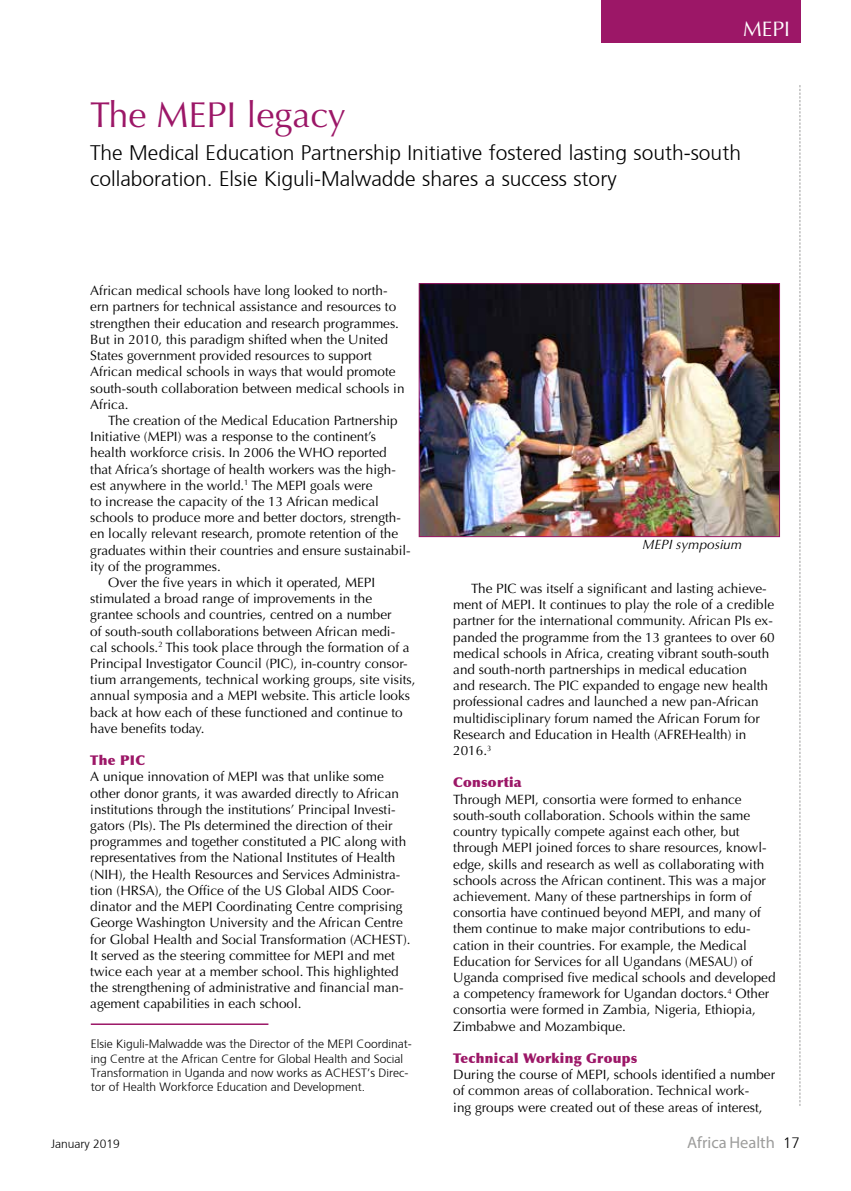
<style>
.page{position:relative;width:851px;height:1191px;background:#fff}
.page>*{position:absolute;margin:0;border:0;box-sizing:border-box;transform-origin:0 0}
.t1{font:36px "Optima";color:#9c1767}
.t2{font:300 21px/25.2px "Frutiger";color:#000}
.t3{font:21px "Optima";color:#fff}
.t4{font:16.5px "Myriad Pro";color:#9d9d9c}
.t5{font:13.5px/16.2px "Optima";color:#000}
.t6{font:900 13.5px "Optima";letter-spacing:.02em;color:#9c1767}
.t7{font:italic 13.5px "Optima";color:#000}
.t8{font:300 12px/14.4px "Frutiger";color:#000}
.s1{font-family:"Frutiger";font-weight:300;font-size:15px;color:#000}
</style>
<div class="page">
<hr style="left:91px;top:1023px;width:177px;height:2px;background:#9c1767">
<img style="left:421px;top:285px;width:356px;height:250px">
<div style="left:419px;top:283px;width:360px;height:254px;border:1px solid #9c1767"></div>
<svg style="left:799px;top:85px;width:1px;height:1021px"></svg>
<div style="left:600px;top:0;width:200px;height:43px;background:#9c1767"></div>
<h2 class="t3" style="left:743px;top:17px;width:48px">MEPI</h2>
<h2 class="t3" style="left:723px;top:17px;width:67px">Feature</h2>
<h1 class="t1" style="left:90px;top:94px;width:257px">The MEPI legacy</h1>
<h2 class="t2" style="left:90px;top:139px;width:652px">The Medical Education Partnership Initiative fostered lasting south-south collaboration. Elsie Kiguli-Malwadde shares a success story</h2>
<p class="t5" style="left:90px;top:283px;width:315px">African medical schools have long looked to north&shy;ern partners for technical assistance and resources to strengthen their education and research programmes.<br>But in 2010, this paradigm shifted when the United States government provided resources to support African medical schools in ways that would promote south-south collaboration between medical schools in Africa.</p>
<p class="t5" style="left:108px;top:412px;width:291px">The creation of the Medical Education Partnership</p>
<p class="t5" style="left:90px;top:428px;width:287px">Initiative (MEPI) was a response to the continent’s</p>
<p class="t5" style="left:90px;top:445px;width:298px">health workforce crisis. In 2006 the WHO reported</p>
<p class="t5" style="left:90px;top:461px;width:307px">that Africa’s shortage of health workers was the high-</p>
<p class="t5" style="left:90px;top:477px;width:283px">est anywhere in the world.<sup>1</sup> The MEPI goals were</p>
<p class="t5" style="left:90px;top:493px;width:290px">to increase the capacity of the 13 African medical</p>
<p class="t5" style="left:90px;top:509px;width:312px">schools to produce more and better doctors, strength-</p>
<p class="t5" style="left:90px;top:526px;width:309px">en locally relevant research, promote retention of the</p>
<p class="t5" style="left:90px;top:542px;width:322px">graduates within their countries and ensure sustainabil-</p>
<p class="t5" style="left:90px;top:558px;width:132px">ity of the programmes.</p>
<p class="t5" style="left:108px;top:574px;width:268px">Over the five years in which it operated, MEPI</p>
<p class="t5" style="left:90px;top:590px;width:283px">stimulated a broad range of improvements in the</p>
<p class="t5" style="left:90px;top:607px;width:303px">grantee schools and countries, centred on a number</p>
<p class="t5" style="left:90px;top:623px;width:306px">of south-south collaborations between African medi-</p>
<p class="t5" style="left:90px;top:639px;width:321px">cal schools.<sup>2</sup> This took place through the formation of a</p>
<p class="t5" style="left:90px;top:655px;width:319px">Principal Investigator Council (PIC), in-country consor-</p>
<p class="t5" style="left:90px;top:671px;width:327px">tium arrangements, technical working groups, site visits,</p>
<p class="t5" style="left:90px;top:688px;width:321px">annual symposia and a MEPI website. This article looks</p>
<p class="t5" style="left:90px;top:704px;width:314px">back at how each of these functioned and continue to</p>
<p class="t5" style="left:90px;top:720px;width:116px">have benefits today.</p>
<p class="t6" style="left:90px;top:752px;width:56px">The PIC</p>
<p class="t5" style="left:90px;top:769px;width:322px">A unique innovation of MEPI was that unlike some other donor grants, it was awarded directly to African institutions through the institutions’ Principal Investi&shy;gators (PIs). The PIs determined the direction of their programmes and together constituted a PIC along with representatives from the National Institutes of Health (NIH), the Health Resources and Services Administra&shy;tion (HRSA), the Office of the US Global AIDS Coor&shy;dinator and the MEPI Coordinating Centre comprising George Washington University and the African Centre for Global Health and Social Transformation (ACHEST).<br>It served as the steering committee for MEPI and met twice each year at a member school. This highlighted the strengthening of administrative and financial man&shy;agement capabilities in each school.</p>
<p class="t8" style="left:91px;top:1036px;width:322px">Elsie Kiguli-Malwadde was the Director of the MEPI Coordinat&shy;ing Centre at the African Centre for Global Health and Social Transformation in Uganda and now works as ACHEST’s Direc&shy;tor of Health Workforce Education and Development.</p>
<p class="t7" style="left:642px;top:537px;width:101px">MEPI symposium</p>
<p class="t5" style="left:453px;top:580px;width:323px;text-indent:18px">The PIC was itself a significant and lasting achieve&shy;ment of MEPI. It continues to play the role of a credible partner for the international community. African PIs ex&shy;panded the programme from the 13 grantees to over 60 medical schools in Africa, creating vibrant south-south and south-north partnerships in medical education<br>and research. The PIC expanded to engage new health professional cadres and launched a new pan-African multidisciplinary forum named the African Forum for Research and Education in Health (AFREHealth) in 2016.<sup>3</sup></p>
<p class="t6" style="left:453px;top:774px;width:70px">Consortia</p>
<p class="t5" style="left:453px;top:791px;width:324px">Through MEPI, consortia were formed to enhance south-south collaboration. Schools within the same country typically compete against each other, but through MEPI joined forces to share resources, knowl&shy;edge, skills and research as well as collaborating with schools across the African continent. This was a major achievement. Many of these partnerships in form of consortia have continued beyond MEPI, and many of them continue to make major contributions to edu&shy;cation in their countries. For example, the Medical Education for Services for all Ugandans (MESAU) of Uganda comprised five medical schools and developed a competency framework for Ugandan doctors.<sup>4</sup> Other consortia were formed in Zambia, Nigeria, Ethiopia, Zimbabwe and Mozambique.</p>
<p class="t6" style="left:453px;top:1050px;width:185px">Technical Working Groups</p>
<p class="t5" style="left:453px;top:1066px;width:323px">During the course of MEPI, schools identified a number of common areas of collaboration. Technical work-<br>ing groups were created out of these areas of interest,</p>
<p class="t8" style="left:51px;top:1135px;width:70px">January 2019</p>
<p class="t4" style="left:687px;top:1132px;width:114px">Africa Health <span class="s1">17</span></p>
</div>
